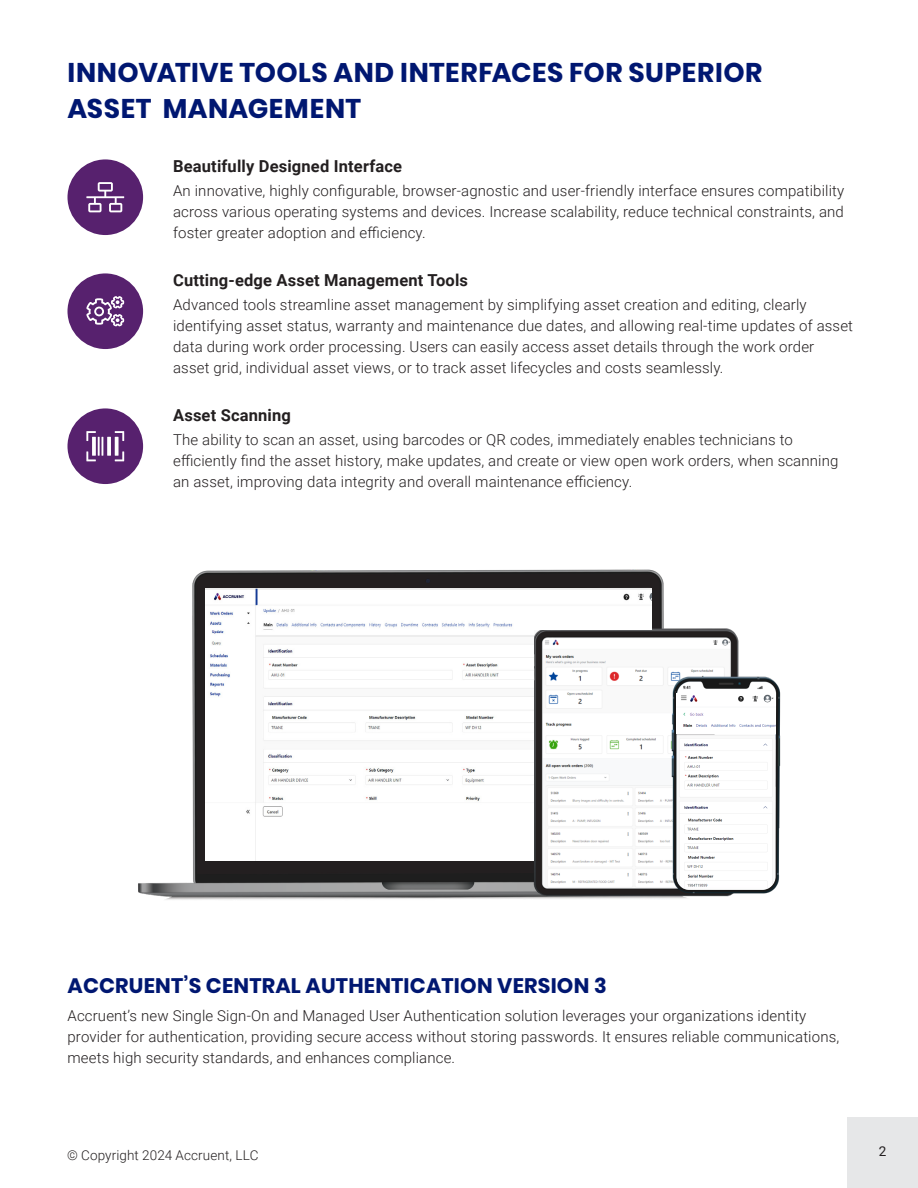
<style>
.page{position:relative;width:918px;height:1188px;background:#fff}
.page>*{position:absolute;margin:0;border:0;box-sizing:border-box;transform-origin:0 0}
.Heading_1{font:700 27px/36px "Poppins";letter-spacing:.015em;color:#001771}
.Heading1{font:700 21px "Poppins";letter-spacing:.01em;color:#001771}
.Heading1-2{font:700 16.5px "Roboto";letter-spacing:.01em;color:#231f20}
.Heading1-3{font:300 15px/21px "Roboto";letter-spacing:.01em;color:#231f20}
.Footer_Copyrite{font:300 13.5px "Roboto";letter-spacing:.01em;color:#231f20}
.Page{font:13.5px "Roboto";color:#231f20}
</style>
<div class="page">
<div style="left:847px;top:1118px;width:71px;height:70px;background:#e6e7e8"></div>
<div style="left:67px;top:159px;width:76px;height:76px;background:#57216e;border-radius:50%"></div>
<div style="left:67px;top:273px;width:76px;height:76px;background:#57216e;border-radius:50%"></div>
<div style="left:67px;top:408px;width:76px;height:76px;background:#57216e;border-radius:50%"></div>
<svg style="left:86px;top:431px;width:38px;height:30px"></svg>
<svg style="left:86px;top:296px;width:38px;height:30px"></svg>
<svg style="left:86px;top:182px;width:38px;height:30px"></svg>
<img style="left:138px;top:569px;width:643px;height:331px">
<img style="left:677px;top:733px;width:99px;height:157px">
<img style="left:677px;top:694px;width:99px;height:39px">
<img style="left:205px;top:629px;width:328px;height:232px">
<img style="left:205px;top:589px;width:446px;height:40px">
<p class="Heading_1" style="left:68px;top:55px;width:696px">INNOVATIVE TOOLS AND INTERFACES FOR SUPERIOR<br>ASSET MANAGEMENT</p>
<p class="Heading1-2" style="left:173px;top:154px;width:231px">Beautifully Designed Interface</p>
<p class="Heading1-3" style="left:173px;top:180px;width:673px;text-align:justify">An innovative, highly configurable, browser-agnostic and user-friendly interface ensures compatibility across various operating systems and devices. Increase scalability, reduce technical constraints, and foster greater adoption and efficiency.</p>
<p class="Heading1-2" style="left:173px;top:268px;width:296px">Cutting-edge Asset Management Tools</p>
<p class="Heading1-3" style="left:173px;top:294px;width:682px">Advanced tools streamline asset management by simplifying asset creation and editing, clearly identifying asset status, warranty and maintenance due dates, and allowing real-time updates of asset data during work order processing. Users can easily access asset details through the work order asset grid, individual asset views, or to track asset lifecycles and costs seamlessly.</p>
<p class="Heading1-2" style="left:173px;top:403px;width:119px">Asset Scanning</p>
<p class="Heading1-3" style="left:173px;top:429px;width:667px">The ability to scan an asset, using barcodes or QR codes, immediately enables technicians to efficiently find the asset history, make updates, and create or view open work orders, when scanning an asset, improving data integrity and overall maintenance efficiency.</p>
<p class="Heading1" style="left:68px;top:973px;width:541px">ACCRUENT’S CENTRAL AUTHENTICATION VERSION 3</p>
<p class="Heading1-3" style="left:68px;top:1004px;width:773px">Accruent’s new Single Sign-On and Managed User Authentication solution leverages your organizations identity provider for authentication, providing secure access without storing passwords. It ensures reliable communications, meets high security standards, and enhances compliance.</p>
<p class="Footer_Copyrite" style="left:67px;top:1146px;width:193px">© Copyright 2024 Accruent, LLC</p>
<p class="Page" style="left:879px;top:1142px;width:9px">2</p>
</div>
